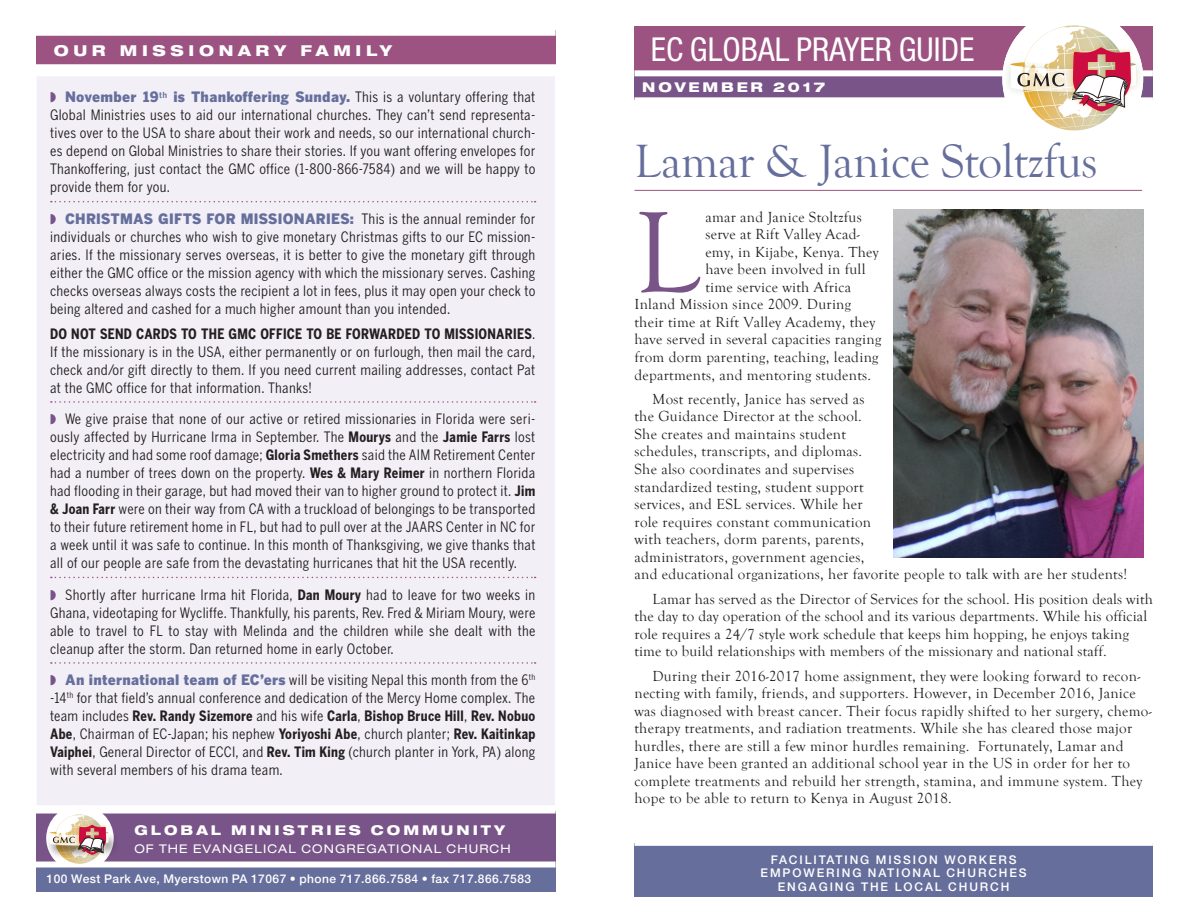
<style>
.page{position:relative;width:1188px;height:918px;background:#fff}
.page>*{position:absolute;margin:0;border:0;box-sizing:border-box;transform-origin:0 0}
.t1{font:119.25px "Goudy Old Style T";color:#785488}
.t2{font:48px "Goudy Old Style T";letter-spacing:-.01em;color:#666f9c}
.Text_GothamNrwLigh{font:condensed 33px "Helvetica Neue";letter-spacing:.005em;color:#fff}
.t3{font:15px/17.5px "Goudy Old Style T";letter-spacing:.02em;color:#231f20}
.Text_GothamNrwLigh-2{font:800 expanded 15px "Helvetica Neue";letter-spacing:.31em;color:#fff}
.t4{font:14.25px/18px "Benton Gothic Cond";letter-spacing:.02em;color:#231f20;text-align:justify}
.Text_GothamNrwLigh-3{font:800 expanded 13.5px "Helvetica Neue";letter-spacing:.22em;color:#fff}
.Text_GothamNrwLigh-4{font:500 12px/13.5px "Helvetica Neue";letter-spacing:.16em;color:#fff;text-align:center}
.Text_GothamNrwLigh-5{font:500 12px "Helvetica Neue";letter-spacing:.04em;color:#fff}
.Text_GothamNrwLigh-6{font:expanded 12px "Helvetica Neue";letter-spacing:.09em;color:#fff}
.s1{color:#785488}
.s2{font-family:"Benton Gothic";font-weight:900;color:#666f9c}
.s3{font-weight:700}
</style>
<div class="page">
<div style="left:634px;top:26px;width:519px;height:47px;background:#9c5381"></div>
<div style="left:634px;top:73px;width:519px;height:27px;background:#785488"></div>
<div style="left:634px;top:843px;width:519px;height:54px;background:#666f9c"></div>
<div style="left:634px;top:97px;width:519px;height:6px;background:#fff"></div>
<div style="left:634px;top:840px;width:519px;height:6px;background:#fff"></div>
<div style="left:634px;top:70px;width:519px;height:6px;background:#fff"></div>
<hr style="left:634px;top:190px;width:508px;height:1px;background:#9c5381">
<div style="left:36px;top:30px;width:520px;height:40px;background:#9c5381"></div>
<div style="left:36px;top:70px;width:520px;height:736px;background:#f2eff7"></div>
<div style="left:36px;top:811px;width:520px;height:54px;background:#785488"></div>
<div style="left:36px;top:865px;width:520px;height:27px;background:#666f9c"></div>
<div style="left:36px;top:808px;width:520px;height:6px;background:#fff"></div>
<div style="left:36px;top:862px;width:520px;height:6px;background:#fff"></div>
<hr style="left:35px;top:76px;width:2px;height:729px;background:#fff">
<hr style="left:555px;top:76px;width:1px;height:729px;background:#fff">
<hr style="left:35px;top:805px;width:521px;height:2px;background:#fff">
<div style="left:36px;top:24px;width:520px;height:12px;background:#fff"></div>
<div style="left:35px;top:64px;width:521px;height:12px;background:#fff"></div>
<svg style="left:51px;top:201px;width:485px;height:1px"></svg>
<svg style="left:51px;top:401px;width:485px;height:2px"></svg>
<svg style="left:51px;top:577px;width:485px;height:1px"></svg>
<svg style="left:51px;top:662px;width:485px;height:2px"></svg>
<svg style="left:1002px;top:25px;width:141px;height:106px"></svg>
<img style="left:46px;top:813px;width:68px;height:51px">
<img style="left:894px;top:210px;width:249px;height:347px">
<p class="Text_GothamNrwLigh-2" style="left:54px;top:41px;width:340px">OUR MISSIONARY FAMILY</p>
<p class="t4" style="left:50px;top:88px;width:487px"><span class="s1">◗</span> <span class="s2">November 19</span><sup>th</sup> <span class="s2">is Thankoffering Sunday.</span> This is a voluntary offering that Global Ministries uses to aid our international churches. They can’t send representa&shy;tives over to the USA to share about their work and needs, so our international church&shy;es depend on Global Ministries to share their stories. If you want offering envelopes for Thankoffering, just contact the GMC office (1-800-866-7584) and we will be happy to provide them for you.</p>
<p class="t4" style="left:50px;top:209px;width:487px"><span class="s1">◗</span> <span class="s2">CHRISTMAS GIFTS FOR MISSIONARIES:</span> This is the annual reminder for individuals or churches who wish to give monetary Christmas gifts to our EC mission&shy;aries. If the missionary serves overseas, it is better to give the monetary gift through either the GMC office or the mission agency with which the missionary serves. Cashing checks overseas always costs the recipient a lot in fees, plus it may open your check to being altered and cashed for a much higher amount than you intended.</p>
<p class="t4" style="left:50px;top:324px;width:487px"><span class="s3">DO NOT SEND CARDS TO THE GMC OFFICE TO BE FORWARDED TO MISSIONARIES</span>.<br>If the missionary is in the USA, either permanently or on furlough, then mail the card, check and/or gift directly to them. If you need current mailing addresses, contact Pat at the GMC office for that information. Thanks!</p>
<p class="t4" style="left:50px;top:410px;width:487px"><span class="s1">◗</span> We give praise that none of our active or retired missionaries in Florida were seri&shy;ously affected by Hurricane Irma in September. The <span class="s3">Mourys</span> and the <span class="s3">Jamie Farrs</span> lost electricity and had some roof damage; <span class="s3">Gloria Smethers</span> said the AIM Retirement Center had a number of trees down on the property. <span class="s3">Wes &amp; Mary Reimer</span> in northern Florida had flooding in their garage, but had moved their van to higher ground to protect it. <span class="s3">Jim &amp; Joan Farr</span> were on their way from CA with a truckload of belongings to be transported to their future retirement home in FL, but had to pull over at the JAARS Center in NC for a week until it was safe to continue. In this month of Thanksgiving, we give thanks that all of our people are safe from the devastating hurricanes that hit the USA recently.</p>
<p class="t4" style="left:50px;top:585px;width:487px"><span class="s1">◗</span> Shortly after hurricane Irma hit Florida, <span class="s3">Dan Moury</span> had to leave for two weeks in Ghana, videotaping for Wycliffe. Thankfully, his parents, Rev. Fred &amp; Miriam Moury, were able to travel to FL to stay with Melinda and the children while she dealt with the cleanup after the storm. Dan returned home in early October.</p>
<p class="t4" style="left:50px;top:671px;width:487px"><span class="s1">◗</span> <span class="s2">An international team of EC’ers</span> will be visiting Nepal this month from the 6<sup>th </sup>-14<sup>th</sup> for that field’s annual conference and dedication of the Mercy Home complex. The team includes <span class="s3">Rev. Randy Sizemore</span> and his wife <span class="s3">Carla</span>, <span class="s3">Bishop Bruce Hill</span>, <span class="s3">Rev. Nobuo Abe</span>, Chairman of EC-Japan; his nephew <span class="s3">Yoriyoshi Abe</span>, church planter; <span class="s3">Rev. Kaitinkap Vaiphei</span>, General Director of ECCI, and <span class="s3">Rev. Tim King</span> (church planter in York, PA) along with several members of his drama team.</p>
<p class="Text_GothamNrwLigh-3" style="left:134px;top:822px;width:372px">GLOBAL MINISTRIES COMMUNITY</p>
<p class="Text_GothamNrwLigh-6" style="left:134px;top:842px;width:378px">OF THE EVANGELICAL CONGREGATIONAL CHURCH</p>
<p class="Text_GothamNrwLigh-5" style="left:47px;top:872px;width:486px">100 West Park Ave, Myerstown PA 17067 • phone 717.866.7584 • fax 717.866.7583</p>
<p class="Text_GothamNrwLigh" style="left:651px;top:30px;width:325px">EC GLOBAL PRAYER GUIDE</p>
<p class="Text_GothamNrwLigh-3" style="left:642px;top:79px;width:184px">NOVEMBER 2017</p>
<p class="t2" style="left:634px;top:135px;width:465px">Lamar &amp; Janice Stoltzfus</p>
<p class="t1" style="left:634px;top:187px;width:66px">L</p>
<p class="t3" style="left:705px;top:208px;width:158px">amar and Janice Stoltzfus</p>
<p class="t3" style="left:705px;top:226px;width:156px">serve at Rift Valley Acad-</p>
<p class="t3" style="left:705px;top:243px;width:175px">emy, in Kijabe, Kenya. They</p>
<p class="t3" style="left:705px;top:261px;width:162px">have been involved in full</p>
<p class="t3" style="left:705px;top:278px;width:147px">time service with Africa</p>
<p class="t3" style="left:634px;top:296px;width:218px">Inland Mission since 2009. During</p>
<p class="t3" style="left:634px;top:314px;width:242px">their time at Rift Valley Academy, they</p>
<p class="t3" style="left:634px;top:331px;width:248px">have served in several capacities ranging</p>
<p class="t3" style="left:634px;top:349px;width:246px">from dorm parenting, teaching, leading</p>
<p class="t3" style="left:634px;top:366px;width:238px">departments, and mentoring students.</p>
<p class="t3" style="left:634px;top:390px;width:238px;text-indent:18px">Most recently, Janice has served as the Guidance Director at the school.<br>She creates and maintains student schedules, transcripts, and diplomas.<br>She also coordinates and supervises standardized testing, student support services, and ESL services. While her role requires constant communication with teachers, dorm parents, parents, administrators, government agencies,</p>
<p class="t3" style="left:634px;top:566px;width:494px">and educational organizations, her favorite people to talk with are her students!</p>
<p class="t3" style="left:634px;top:590px;width:520px;text-indent:18px">Lamar has served as the Director of Services for the school. His position deals with the day to day operation of the school and its various departments. While his official role requires a 24/7 style work schedule that keeps him hopping, he enjoys taking time to build relationships with members of the missionary and national staff.</p>
<p class="t3" style="left:634px;top:667px;width:519px;text-indent:18px">During their 2016-2017 home assignment, they were looking forward to recon&shy;necting with family, friends, and supporters. However, in December 2016, Janice was diagnosed with breast cancer. Their focus rapidly shifted to her surgery, chemo&shy;therapy treatments, and radiation treatments. While she has cleared those major hurdles, there are still a few minor hurdles remaining. Fortunately, Lamar and Janice have been granted an additional school year in the US in order for her to complete treatments and rebuild her strength, stamina, and immune system. They hope to be able to return to Kenya in August 2018.</p>
<p class="Text_GothamNrwLigh-4" style="left:761px;top:853px;width:268px">FACILITATING MISSION WORKERS<br>EMPOWERING NATIONAL CHURCHES<br>ENGAGING THE LOCAL CHURCH</p>
</div>
